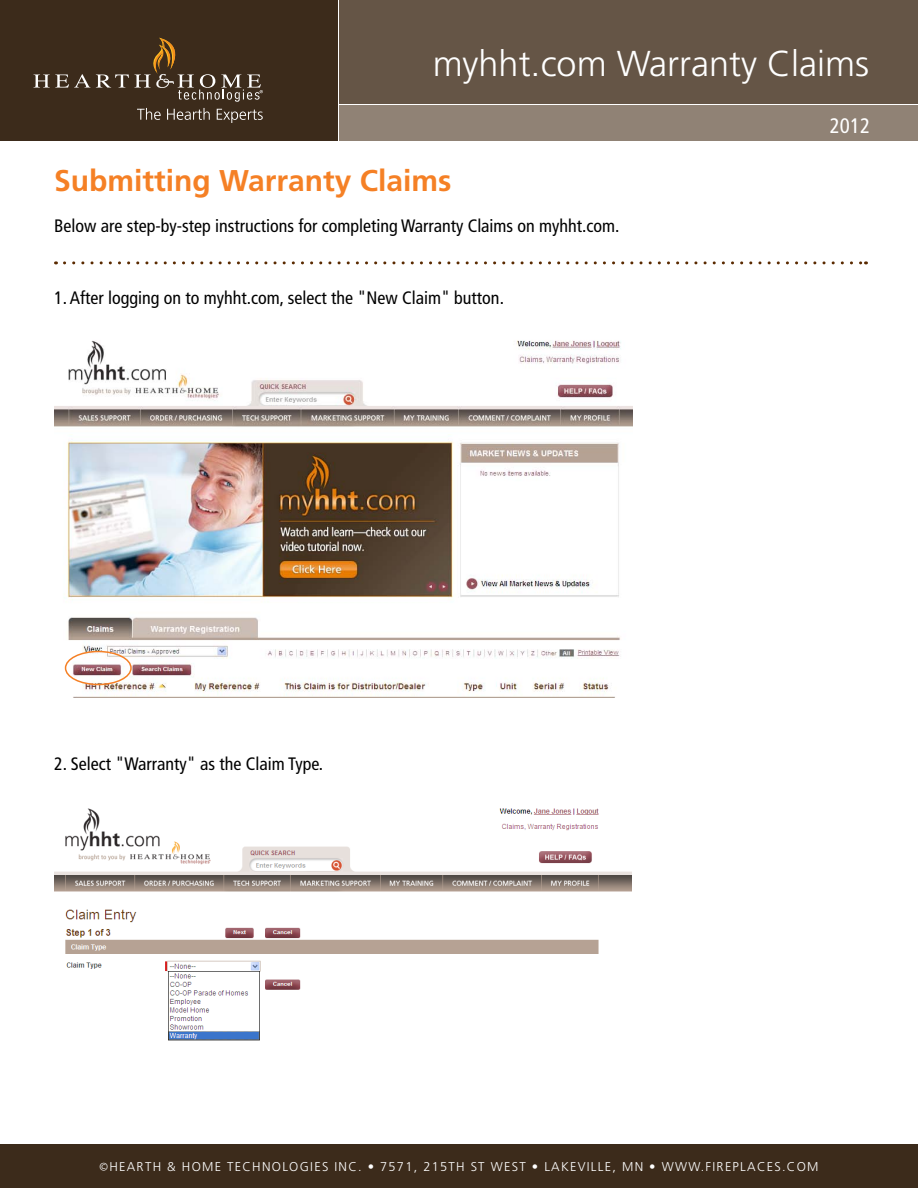
<style>
.page{position:relative;width:918px;height:1188px;background:#fff}
.page>*{position:absolute;margin:0;border:0;box-sizing:border-box;transform-origin:0 0}
.t1{font:300 36px "Frutiger";color:#fff}
.t2{font:700 30px "Frutiger";color:#f58025}
.t3{font:condensed 21px "Frutiger";color:#fff}
.t4{font:condensed 18px "Frutiger";color:#000}
.t5{font:300 12.75px "Frutiger";letter-spacing:.1em;color:#fff}
.s1{font-family:"Myriad Pro";font-weight:400}
</style>
<div class="page">
<img style="left:54px;top:340px;width:578px;height:358px">
<img style="left:54px;top:808px;width:578px;height:233px">
<div style="left:0;top:0;width:338px;height:141px;background:#3c2b1b"></div>
<div style="left:339px;top:0;width:579px;height:104px;background:#655546"></div>
<div style="left:339px;top:105px;width:579px;height:36px;background:#908275"></div>
<div style="left:0;top:1144px;width:918px;height:44px;background:#3c2b1b"></div>
<svg style="left:137px;top:108px;width:24px;height:12px"></svg>
<svg style="left:167px;top:108px;width:43px;height:12px"></svg>
<svg style="left:217px;top:109px;width:46px;height:14px"></svg>
<svg style="left:33px;top:38px;width:230px;height:64px"></svg>
<svg style="left:64px;top:261px;width:803px;height:3px"></svg>
<div style="left:65px;top:651px;width:67px;height:34px;border:2px solid #f58025;border-radius:50%"></div>
<h1 class="t1" style="left:433px;top:43px;width:438px">MYHHT.COM WARRANTY CLAIMS</h1>
<h2 class="t2" style="left:54px;top:163px;width:399px">Submitting Warranty Claims</h2>
<p class="t4" style="left:54px;top:215px;width:567px">Below are step-by-step instructions for completing Warranty Claims on myhht.com.</p>
<p class="t4" style="left:54px;top:287px;width:451px">1. After logging on to myhht.com, select the "New Claim" button.</p>
<p class="t3" style="left:830px;top:113px;width:42px">2012</p>
<p class="t4" style="left:54px;top:753px;width:270px">2. Select "Warranty" as the Claim Type.</p>
<p class="t5" style="left:99px;top:1159px;width:534px"><span class="s1">©</span>HEARTH &amp; HOME TECH NOLOGIES INC. • 7571, 215TH ST WEST • LAKEVILLE, MN</p>
<p class="t5" style="left:649px;top:1159px;width:27px">• WWW</p>
<p class="t5" style="left:701px;top:1159px;width:119px">.FIREPLACES.COM</p>
</div>
